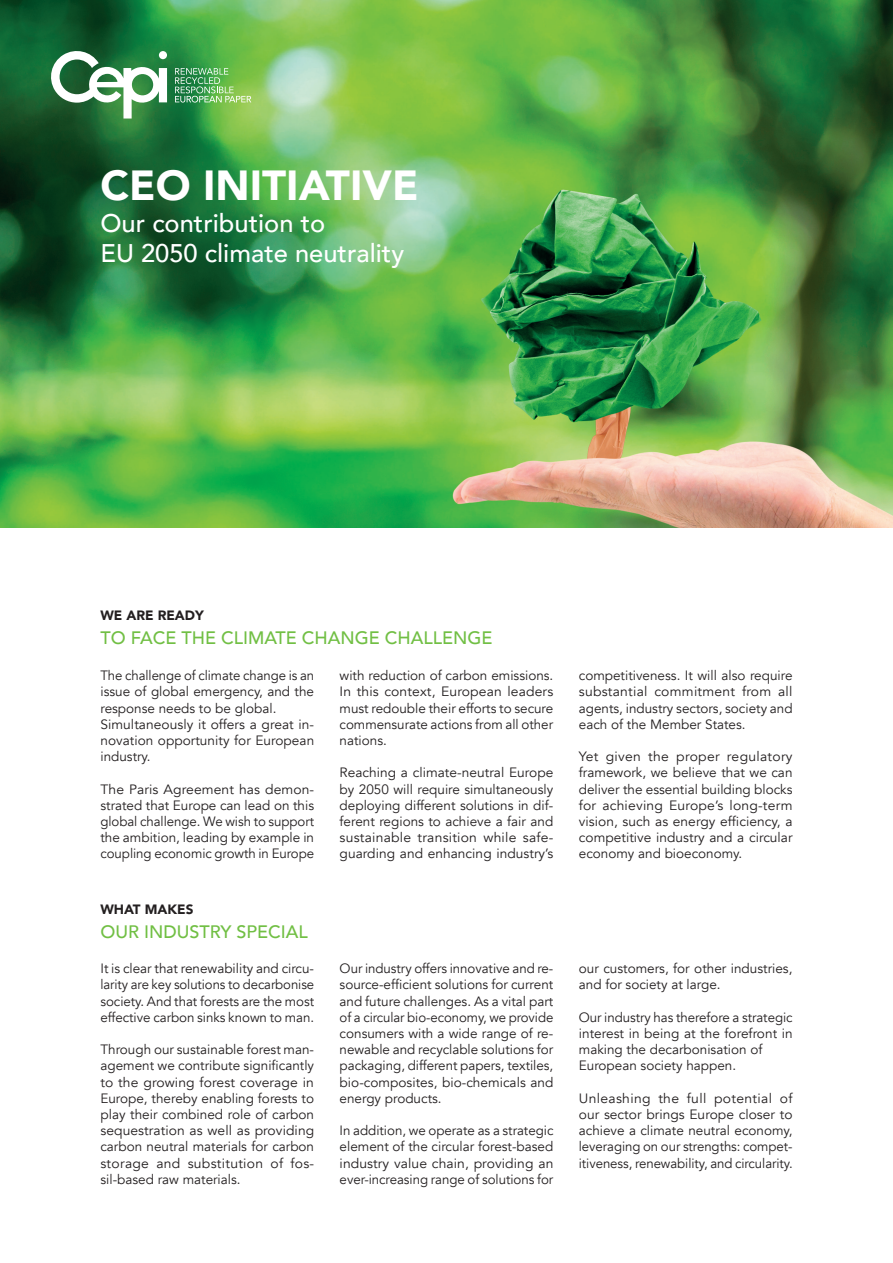
<style>
.page{position:relative;width:893px;height:1263px;background:#fff}
.page>*{position:absolute;margin:0;border:0;box-sizing:border-box;transform-origin:0 0}
.t1{font:900 42px "Avenir";color:#fff}
.t2{font:500 25.5px "Avenir";color:#fff}
.H_2{font:500 18px "Avenir";color:#71bf44}
.t3{font:13.5px/16.2px "Avenir";color:#231f20;text-align:justify}
.BEFORE___H2{font:900 13.5px "Avenir";color:#231f20}
</style>
<div class="page">
<img style="left:0;top:0;width:893px;height:527px">
<svg style="left:175px;top:68px;width:76px;height:35px;background:#70b668"></svg>
<svg style="left:47px;top:47px;width:120px;height:72px"></svg>
<div style="left:159px;top:51px;width:8px;height:8px;background:#fff;border-radius:50%"></div>
<p class="t1" style="left:100px;top:149px;width:320px">CEO INITIATIVE</p>
<p class="t2" style="left:100px;top:201px;width:226px">Our contribution to</p>
<p class="t2" style="left:100px;top:231px;width:305px">EU 2050 climate neutrality</p>
<p class="BEFORE___H2" style="left:100px;top:604px;width:105px">WE ARE READY</p>
<p class="H_2" style="left:100px;top:622px;width:394px">TO FACE THE CLIMATE CHANGE CHALLENGE</p>
<p class="t3" style="left:100px;top:668px;width:215px">The challenge of climate change is an issue of global emergency, and the response needs to be global.</p>
<p class="t3" style="left:100px;top:716px;width:215px">Simultaneously it offers a great in&shy;novation opportunity for European industry.</p>
<p class="t3" style="left:100px;top:781px;width:215px">The Paris Agreement has demon&shy;strated that Europe can lead on this global challenge. We wish to support the ambition, leading by example in coupling economic growth in Europe</p>
<p class="BEFORE___H2" style="left:100px;top:898px;width:95px">WHAT MAKES</p>
<p class="H_2" style="left:100px;top:916px;width:209px">OUR INDUSTRY SPECIAL</p>
<p class="t3" style="left:100px;top:961px;width:215px">It is clear that renewability and circu&shy;larity are key solutions to decarbonise society. And that forests are the most effective carbon sinks known to man.</p>
<p class="t3" style="left:100px;top:1042px;width:215px">Through our sustainable forest man&shy;agement we contribute significantly to the growing forest coverage in Europe, thereby enabling forests to play their combined role of carbon sequestration as well as providing carbon neutral materials for carbon storage and substitution of fos&shy;sil-based raw materials.</p>
<p class="t3" style="left:340px;top:668px;width:215px">with reduction of carbon emissions.<br>In this context, European leaders must redouble their efforts to secure commensurate actions from all other nations.</p>
<p class="t3" style="left:340px;top:765px;width:215px">Reaching a climate-neutral Europe by 2050 will require simultaneously deploying different solutions in dif&shy;ferent regions to achieve a fair and sustainable transition while safe&shy;guarding and enhancing industry’s</p>
<p class="t3" style="left:340px;top:961px;width:215px">Our industry offers innovative and re&shy;source-efficient solutions for current and future challenges. As a vital part of a circular bio-economy, we provide consumers with a wide range of re&shy;newable and recyclable solutions for packaging, different papers, textiles, bio-composites, bio-chemicals and energy products.</p>
<p class="t3" style="left:340px;top:1123px;width:215px">In addition, we operate as a strategic element of the circular forest-based industry value chain, providing an ever-increasing range of solutions for</p>
<p class="t3" style="left:579px;top:668px;width:215px">competitiveness. It will also require substantial commitment from all agents, industry sectors, society and each of the Member States.</p>
<p class="t3" style="left:579px;top:749px;width:215px">Yet given the proper regulatory framework, we believe that we can deliver the essential building blocks for achieving Europe’s long-term vision, such as energy efficiency, a competitive industry and a circular economy and bioeconomy.</p>
<p class="t3" style="left:579px;top:961px;width:215px">our customers, for other industries, and for society at large.</p>
<p class="t3" style="left:579px;top:1009px;width:215px">Our industry has therefore a strategic interest in being at the forefront in making the decarbonisation of</p>
<p class="t3" style="left:579px;top:1058px;width:159px">European society happen.</p>
<p class="t3" style="left:579px;top:1090px;width:215px">Unleashing the full potential of our sector brings Europe closer to achieve a climate neutral economy, leveraging on our strengths: compet&shy;itiveness, renewability, and circularity.</p>
</div>
